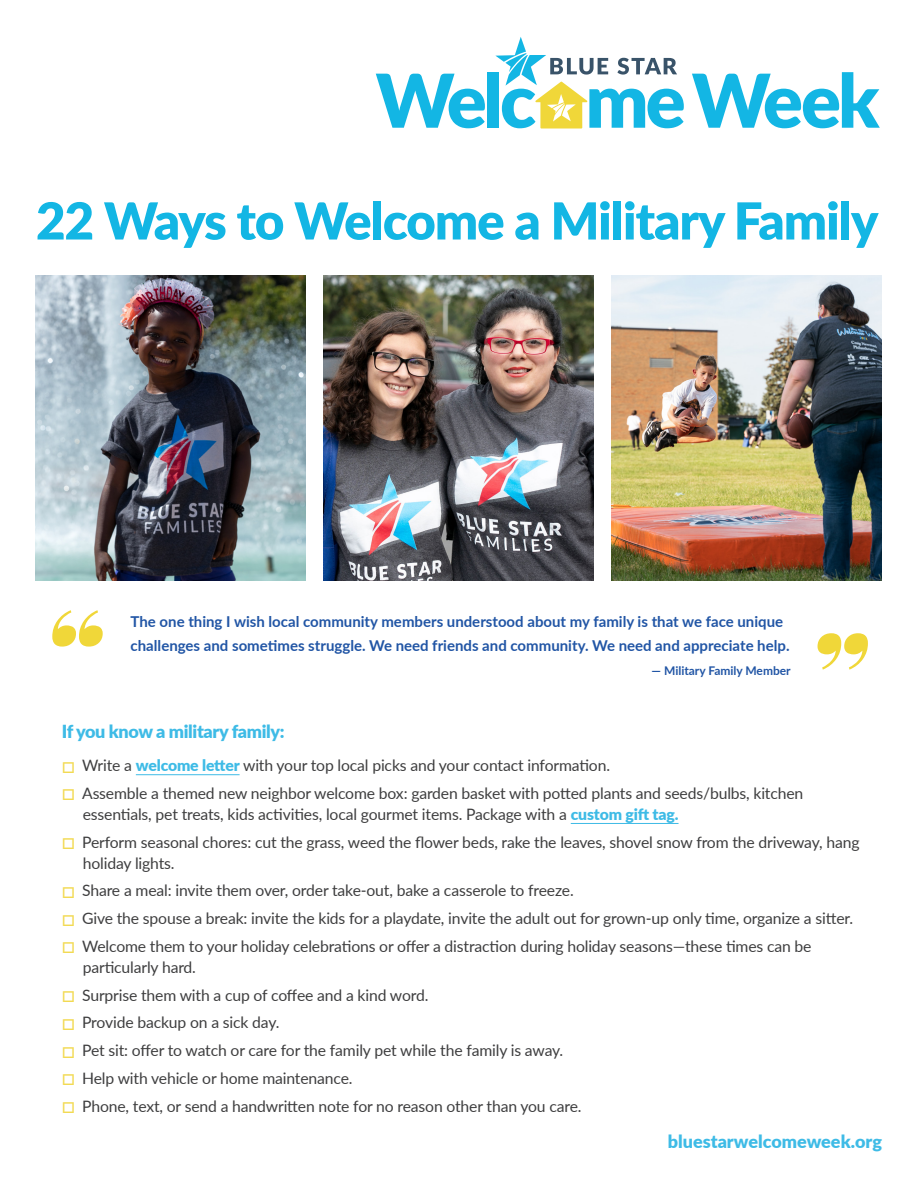
<style>
.page{position:relative;width:918px;height:1188px;background:#fff}
.page>*{position:absolute;margin:0;border:0;box-sizing:border-box;transform-origin:0 0}
.t1{font:900 51px "Lato";letter-spacing:-.02em;color:#13b6e4}
.t2{font:900 18px "Lato";letter-spacing:-.01em;color:#3ebbe6}
.t3{font:15.75px/21px "Lato";letter-spacing:-.01em;color:#3e3e3f}
.t4{font:700 15px/24px "Lato";color:#2155a5}
.t5{font:700 12px "Lato";color:#2155a5}
.s1{color:#f2da53}
.s2{font-weight:900;color:#3ebbe6}
</style>
<div class="page">
<hr style="left:136px;top:774px;width:104px;height:1px;background:#3ebbe6">
<hr style="left:571px;top:823px;width:108px;height:1px;background:#3ebbe6">
<svg style="left:376px;top:74px;width:109px;height:54px"></svg>
<div style="left:488px;top:72px;width:11px;height:56px;background:#13b6e4"></div>
<svg style="left:692px;top:72px;width:188px;height:56px"></svg>
<svg style="left:495px;top:37px;width:189px;height:92px"></svg>
<img style="left:323px;top:275px;width:271px;height:306px">
<img style="left:35px;top:275px;width:271px;height:306px">
<img style="left:611px;top:275px;width:271px;height:306px">
<svg style="left:52px;top:610px;width:51px;height:37px"></svg>
<svg style="left:818px;top:633px;width:50px;height:37px"></svg>
<p class="t1" style="left:36px;top:183px;width:844px">22 Ways to Welcome a Military Family</p>
<p class="t4" style="left:131px;top:609px;width:660px">The one thing I wish local community members understood about my family is that we face unique challenges and sometimes struggle. We need friends and community. We need and appreciate help.</p>
<p class="t5" style="left:652px;top:662px;width:141px">— Military Family Member</p>
<p class="t2" style="left:62px;top:718px;width:224px">If you know a military family:</p>
<p class="t3" style="left:62px;top:754px;width:550px"><span class="s1">□</span> Write a <span class="s2">welcome letter</span> with your top local picks and your contact information.</p>
<p class="t3" style="left:83px;top:782px;width:722px;text-indent:-21px"><span class="s1">□</span> Assemble a themed new neighbor welcome box: garden basket with potted plants and seeds/bulbs, kitchen essentials, pet treats, kids activities, local gourmet items. Package with a <span class="s2">custom gift tag.</span></p>
<p class="t3" style="left:83px;top:831px;width:778px;text-indent:-21px"><span class="s1">□</span> Perform seasonal chores: cut the grass, weed the flower beds, rake the leaves, shovel snow from the driveway, hang holiday lights.</p>
<p class="t3" style="left:62px;top:879px;width:514px"><span class="s1">□</span> Share a meal: invite them over, order take-out, bake a casserole to freeze.</p>
<p class="t3" style="left:62px;top:907px;width:793px"><span class="s1">□</span> Give the spouse a break: invite the kids for a playdate, invite the adult out for grown-up only time, organize a sitter.</p>
<p class="t3" style="left:83px;top:935px;width:730px;text-indent:-21px"><span class="s1">□</span> Welcome them to your holiday celebrations or offer a distraction during holiday seasons—these times can be particularly hard.</p>
<p class="t3" style="left:62px;top:984px;width:368px"><span class="s1">□</span> Surprise them with a cup of coffee and a kind word.</p>
<p class="t3" style="left:62px;top:1011px;width:219px"><span class="s1">□</span> Provide backup on a sick day.</p>
<p class="t3" style="left:62px;top:1039px;width:503px"><span class="s1">□</span> Pet sit: offer to watch or care for the family pet while the family is away.</p>
<p class="t3" style="left:62px;top:1067px;width:292px"><span class="s1">□</span> Help with vehicle or home maintenance.</p>
<p class="t3" style="left:62px;top:1095px;width:521px"><span class="s1">□</span> Phone, text, or send a handwritten note for no reason other than you care.</p>
<p class="t2" style="left:668px;top:1128px;width:216px">bluestarwelcomeweek.org</p>
</div>
